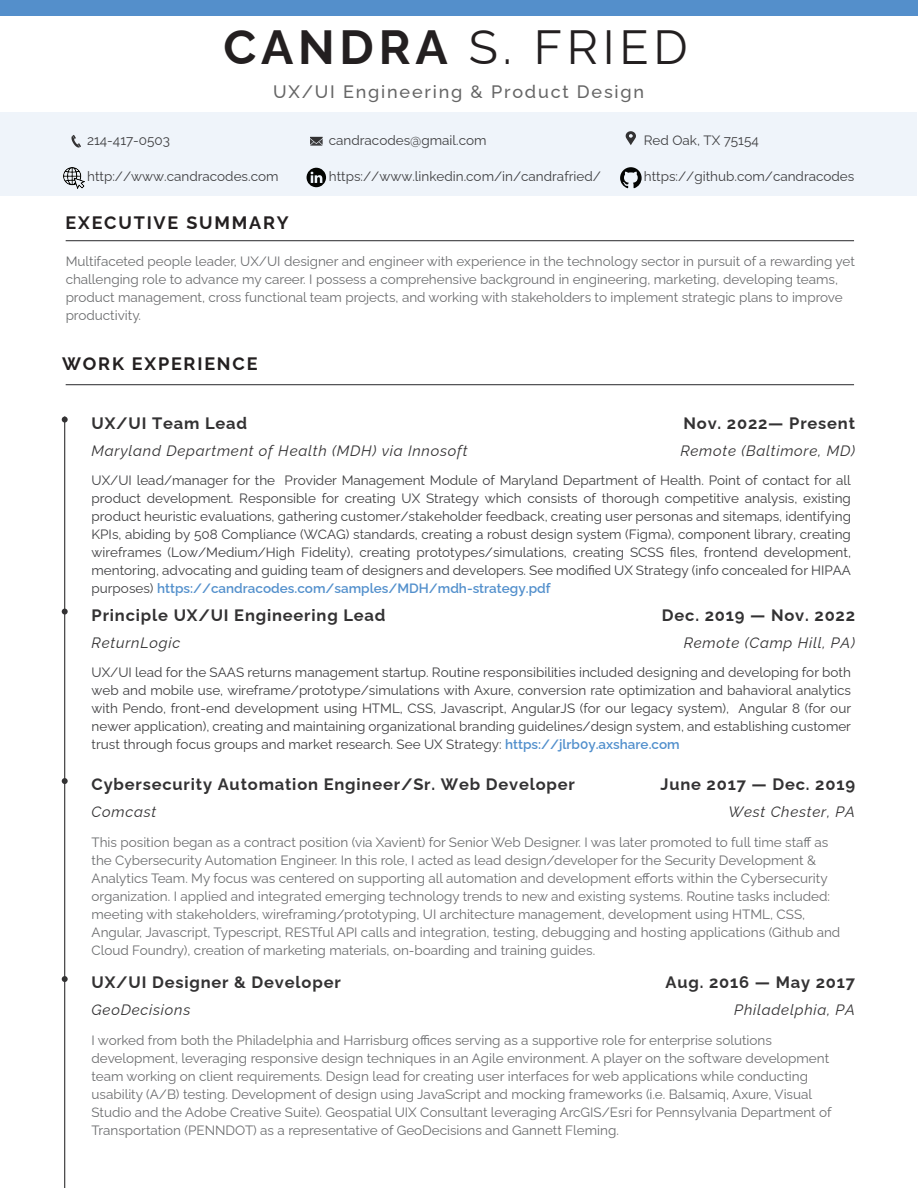
<style>
.page{position:relative;width:918px;height:1188px;background:#fff}
.page>*{position:absolute;margin:0;border:0;box-sizing:border-box;transform-origin:0 0}
.t1{font:48px "Raleway";letter-spacing:.1em;color:#231f20}
.t2{font:700 18px "Raleway";letter-spacing:.1em;color:#231f20}
.t3{font:500 18px "Raleway";letter-spacing:.1em;color:#666}
.t4{font:700 16.5px "Raleway";letter-spacing:.05em;color:#333233}
.t5{font:italic 15px "Raleway";letter-spacing:.05em;color:#333233}
.t6{font:13.5px/18px "Raleway";color:#6d6e70}
.t7{font:13.5px/18px "Raleway";color:#3f3f41;text-align:justify}
.s1{font-weight:700}
.s2{font-weight:600;color:#5390cc}
.s3{font-weight:600;color:#518fcc}
</style>
<div class="page">
<div style="left:1px;top:0;width:917px;height:16px;background:#548fcb"></div>
<div style="left:0;top:112px;width:917px;height:84px;background:#eff4fa"></div>
<hr style="left:66px;top:240px;width:788px;height:1px;background:#3f3f41">
<hr style="left:66px;top:384px;width:788px;height:1px;background:#3f3f41">
<hr style="left:64px;top:417px;width:1px;height:771px;background:#333233">
<svg style="left:307px;top:168px;width:19px;height:19px"></svg>
<svg style="left:620px;top:167px;width:22px;height:21px"></svg>
<img style="left:64px;top:167px;width:21px;height:21px">
<svg style="left:62px;top:609px;width:6px;height:6px"></svg>
<svg style="left:62px;top:417px;width:6px;height:6px"></svg>
<svg style="left:62px;top:778px;width:6px;height:6px"></svg>
<svg style="left:62px;top:976px;width:6px;height:6px"></svg>
<svg style="left:71px;top:135px;width:10px;height:13px"></svg>
<svg style="left:626px;top:131px;width:10px;height:14px"></svg>
<svg style="left:310px;top:137px;width:13px;height:9px"></svg>
<h1 class="t1" style="left:223px;top:9px;width:466px"><span class="s1">CANDRA</span> S. FRIED</h1>
<h2 class="t3" style="left:273px;top:77px;width:373px">UX/UI Engineering &amp; Product Design</h2>
<p class="t7" style="left:87px;top:130px;width:84px">214-417-0503</p>
<p class="t7" style="left:329px;top:130px;width:159px">candracodes@gmail.com</p>
<p class="t7" style="left:644px;top:130px;width:117px">Red Oak, TX 75154</p>
<p class="t7" style="left:87px;top:166px;width:193px">http://www.candracodes.com</p>
<p class="t7" style="left:329px;top:166px;width:274px">https://www.linkedin.com/in/candrafried/</p>
<p class="t7" style="left:644px;top:166px;width:212px">https://github.com/candracodes</p>
<h2 class="t2" style="left:66px;top:208px;width:225px">EXECUTIVE SUMMARY</h2>
<p class="t6" style="left:66px;top:251px;width:791px">Multifaceted people leader, UX/UI designer and engineer with experience in the technology sector in pursuit of a rewarding yet challenging role to advance my career. I possess a comprehensive background in engineering, marketing, developing teams, product management, cross functional team projects, and working with stakeholders to implement strategic plans to improve productivity.</p>
<h2 class="t2" style="left:62px;top:349px;width:197px">WORK EXPERIENCE</h2>
<p class="t4" style="left:92px;top:410px;width:157px">UX/UI Team Lead</p>
<p class="t4" style="left:684px;top:410px;width:173px">Nov. 2022— Present</p>
<p class="t5" style="left:92px;top:439px;width:378px">Maryland Department of Health (MDH) via Innosoft</p>
<p class="t5" style="left:680px;top:439px;width:176px">Remote (Baltimore, MD)</p>
<p class="t7" style="left:92px;top:470px;width:761px">UX/UI lead/manager for the Provider Management Module of Maryland Department of Health. Point of contact for all product development. Responsible for creating UX Strategy which consists of thorough competitive analysis, existing product heuristic evaluations, gathering customer/stakeholder feedback, creating user personas and sitemaps, identifying KPIs, abiding by 508 Compliance (WCAG) standards, creating a robust design system (Figma), component library, creating wireframes (Low/Medium/High Fidelity), creating prototypes/simulations, creating SCSS files, frontend development, mentoring, advocating and guiding team of designers and developers. See modified UX Strategy (info concealed for HIPAA purposes) <span class="s2">https://candracodes.com/samples/MDH/mdh-strategy.pdf</span></p>
<p class="t4" style="left:92px;top:602px;width:295px">Principle UX/UI Engineering Lead</p>
<p class="t4" style="left:662px;top:602px;width:195px">Dec. 2019 — Nov. 2022</p>
<p class="t5" style="left:92px;top:631px;width:90px">ReturnLogic</p>
<p class="t5" style="left:684px;top:631px;width:173px">Remote (Camp Hill, PA)</p>
<p class="t7" style="left:92px;top:662px;width:761px">UX/UI lead for the SAAS returns management startup. Routine responsibilities included designing and developing for both web and mobile use, wireframe/prototype/simulations with Axure, conversion rate optimization and bahavioral analytics with Pendo, front-end development using HTML, CSS, Javascript, AngularJS (for our legacy system), Angular 8 (for our newer application), creating and maintaining organizational branding guidelines/design system, and establishing customer trust through focus groups and market research. See UX Strategy: <span class="s3">https://jlrb0y.axshare.com</span></p>
<p class="t4" style="left:92px;top:771px;width:485px">Cybersecurity Automation Engineer/Sr. Web Developer</p>
<p class="t4" style="left:660px;top:771px;width:196px">June 2017 — Dec. 2019</p>
<p class="t5" style="left:92px;top:800px;width:66px">Comcast</p>
<p class="t5" style="left:728px;top:800px;width:128px">West Chester, PA</p>
<p class="t6" style="left:92px;top:831px;width:750px">This position began as a contract position (via Xavient) for Senior Web Designer. I was later promoted to full time staff as the Cybersecurity Automation Engineer. In this role, I acted as lead design/developer for the Security Development &amp; Analytics Team. My focus was centered on supporting all automation and development efforts within the Cybersecurity organization. I applied and integrated emerging technology trends to new and existing systems. Routine tasks included: meeting with stakeholders, wireframing/prototyping, UI architecture management, development using HTML, CSS, Angular, Javascript, Typescript, RESTful API calls and integration, testing, debugging and hosting applications (Github and Cloud Foundry), creation of marketing materials, on-boarding and training guides.</p>
<p class="t4" style="left:92px;top:969px;width:251px">UX/UI Designer &amp; Developer</p>
<p class="t4" style="left:666px;top:969px;width:191px">Aug. 2016 — May 2017</p>
<p class="t5" style="left:92px;top:998px;width:100px">GeoDecisions</p>
<p class="t5" style="left:734px;top:998px;width:122px">Philadelphia, PA</p>
<p class="t6" style="left:92px;top:1029px;width:741px">I worked from both the Philadelphia and Harrisburg offices serving as a supportive role for enterprise solutions development, leveraging responsive design techniques in an Agile environment. A player on the software development team working on client requirements. Design lead for creating user interfaces for web applications while conducting usability (A/B) testing. Development of design using JavaScript and mocking frameworks (i.e. Balsamiq, Axure, Visual Studio and the Adobe Creative Suite). Geospatial UIX Consultant leveraging ArcGIS/Esri for Pennsylvania Department of Transportation (PENNDOT) as a representative of GeoDecisions and Gannett Fleming.</p>
</div>
